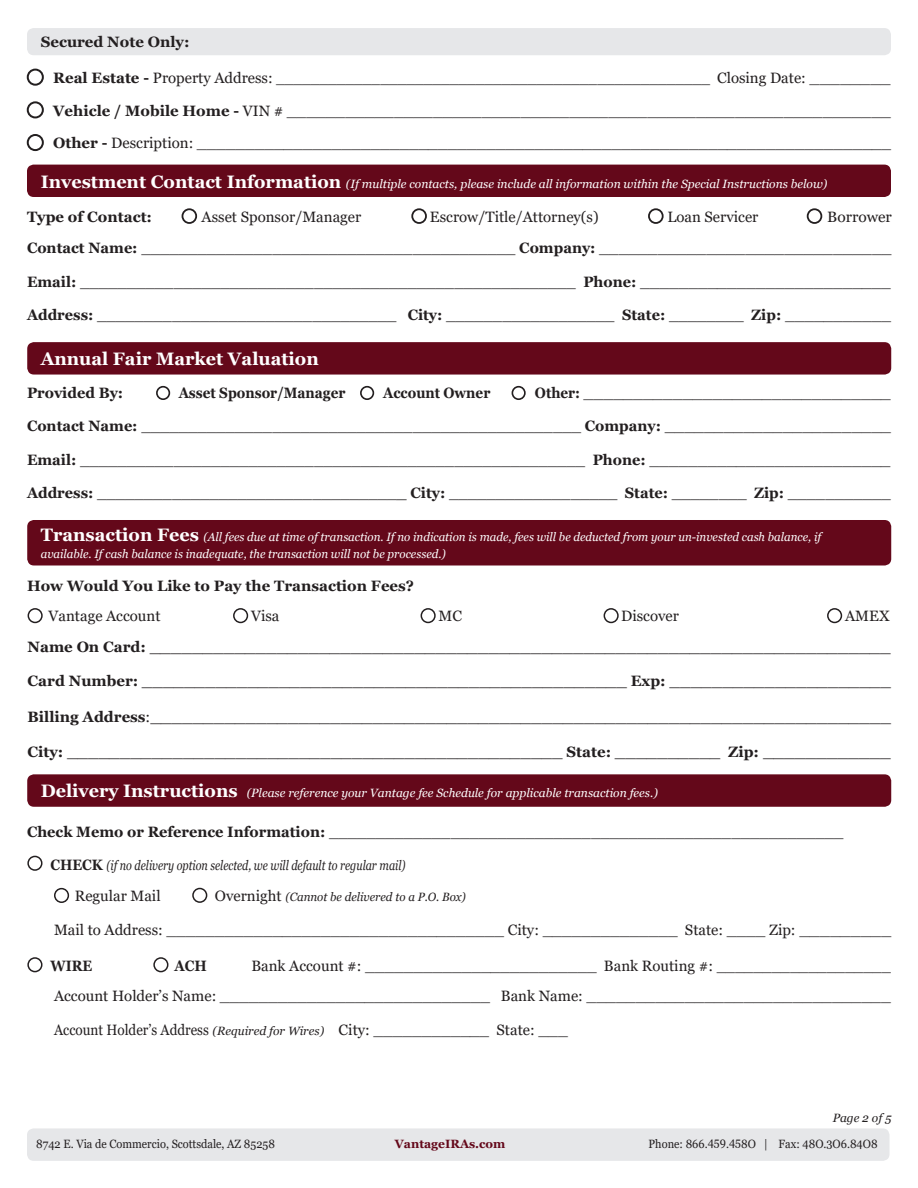
<style>
.page{position:relative;width:918px;height:1188px;background:#fff}
.page>*{position:absolute;margin:0;border:0;box-sizing:border-box;transform-origin:0 0}
.t1{font:700 18px "Georgia";color:#fff}
.t2{font:15px "Georgia";color:#231f20}
.t3{font:700 15px "Georgia";color:#231f20}
.t4{font:15px "Georgia";color:#231f20;scale:.9 1}
.t5{font:700 15px "Georgia";color:#231f20;scale:.9 1}
.t6{font:italic 13.5px "Georgia";color:#231f20;scale:.8 1}
.t7{font:italic 12px "Georgia";color:#fff}
.t8{font:italic 12px/16.5px "Georgia";color:#fff;scale:.96 1}
.t9{font:12px "Georgia";color:#231f20;scale:.92 1}
.t10{font:italic 12px "Georgia";color:#231f20;scale:.96 1}
.t11{font:700 12px "Georgia";color:#64081a}
.t12{font:italic 12px "Georgia";color:#231f20}
.s1{font-weight:700}
.s2{font-weight:700;font-style:normal;font-size:18px}
.s3{font-weight:400}
.s4{font-weight:700;font-style:normal;font-size:15px}
.s5{font-style:normal;font-size:15px}
.s6{font-style:italic;font-size:12px}
</style>
<div class="page">
<div style="left:27px;top:28px;width:864px;height:27px;background:#e6e7e9;border-radius:7px"></div>
<div style="left:27px;top:69px;width:17px;height:17px;border:2px solid #231f20;border-radius:50%"></div>
<div style="left:27px;top:101px;width:17px;height:17px;border:2px solid #231f20;border-radius:50%"></div>
<div style="left:27px;top:134px;width:17px;height:17px;border:2px solid #231f20;border-radius:50%"></div>
<div style="left:27px;top:165px;width:864px;height:32px;background:#64081a;border-radius:7px"></div>
<div style="left:182px;top:208px;width:15px;height:16px;border:2px solid #231f20;border-radius:50%"></div>
<div style="left:411px;top:208px;width:16px;height:16px;border:2px solid #231f20;border-radius:50%"></div>
<div style="left:648px;top:208px;width:16px;height:16px;border:2px solid #231f20;border-radius:50%"></div>
<div style="left:807px;top:208px;width:15px;height:16px;border:2px solid #231f20;border-radius:50%"></div>
<div style="left:27px;top:342px;width:864px;height:33px;background:#64081a;border-radius:7px"></div>
<div style="left:156px;top:386px;width:14px;height:14px;border:2px solid #231f20;border-radius:50%"></div>
<div style="left:360px;top:386px;width:14px;height:14px;border:2px solid #231f20;border-radius:50%"></div>
<div style="left:512px;top:386px;width:14px;height:14px;border:2px solid #231f20;border-radius:50%"></div>
<div style="left:27px;top:520px;width:864px;height:45px;background:#64081a;border-radius:7px"></div>
<div style="left:27px;top:774px;width:864px;height:33px;background:#64081a;border-radius:7px"></div>
<div style="left:27px;top:1128px;width:863px;height:33px;background:#e6e7e9;border-radius:7px"></div>
<div style="left:28px;top:608px;width:15px;height:15px;border:2px solid #231f20;border-radius:50%"></div>
<div style="left:233px;top:608px;width:15px;height:15px;border:2px solid #231f20;border-radius:50%"></div>
<div style="left:421px;top:608px;width:15px;height:15px;border:2px solid #231f20;border-radius:50%"></div>
<div style="left:604px;top:608px;width:15px;height:15px;border:2px solid #231f20;border-radius:50%"></div>
<div style="left:827px;top:608px;width:15px;height:15px;border:2px solid #231f20;border-radius:50%"></div>
<div style="left:27px;top:856px;width:16px;height:15px;border:2px solid #231f20;border-radius:50%"></div>
<div style="left:27px;top:957px;width:16px;height:15px;border:2px solid #231f20;border-radius:50%"></div>
<div style="left:153px;top:957px;width:15px;height:15px;border:2px solid #231f20;border-radius:50%"></div>
<div style="left:54px;top:888px;width:15px;height:15px;border:2px solid #231f20;border-radius:50%"></div>
<div style="left:192px;top:888px;width:15px;height:15px;border:2px solid #231f20;border-radius:50%"></div>
<p class="t3" style="left:41px;top:32px;width:150px">Secured Note Only:</p>
<p class="t2" style="left:53px;top:69px;width:839px"><span class="s1">Real Estate -</span> Property Address: __________________________________________________ Closing Date: ________</p>
<p class="t2" style="left:53px;top:101px;width:839px"><span class="s1">Vehicle / Mobile Home -</span> VIN # ______________________________________________________________</p>
<p class="t2" style="left:53px;top:134px;width:840px"><span class="s1">Other -</span> Description: ________________________________________________________________________</p>
<p class="t7" style="left:41px;top:176px;width:788px"><span class="s2">Investment Contact Information</span> (If multiple contacts, please include all information within the Special Instructions below)</p>
<p class="t3" style="left:27px;top:207px;width:127px">Type of Contact:</p>
<p class="t2" style="left:202px;top:208px;width:161px">Asset Sponsor/Manager</p>
<p class="t2" style="left:430px;top:208px;width:170px">Escrow/Title/Attorney(s)</p>
<p class="t2" style="left:667px;top:208px;width:93px">Loan Servicer</p>
<p class="t2" style="left:827px;top:208px;width:66px">Borrower</p>
<p class="t2" style="left:27px;top:239px;width:866px"><span class="s1">Contact Name:</span> ________________________________________ <span class="s1">Company:</span> ______________________________</p>
<p class="t2" style="left:27px;top:273px;width:865px"><span class="s1">Email:</span> _____________________________________________________ <span class="s1">Phone:</span> __________________________</p>
<p class="t2" style="left:27px;top:306px;width:866px"><span class="s1">Address:</span> ________________________________ <span class="s1">City:</span> __________________ <span class="s1">State:</span> ________ <span class="s1">Zip:</span> ___________</p>
<p class="t1" style="left:41px;top:347px;width:280px">Annual Fair Market Valuation</p>
<p class="t3" style="left:27px;top:383px;width:98px">Provided By:</p>
<p class="t5" style="left:179px;top:383px;width:187px">Asset Sponsor/Manager</p>
<p class="t5" style="left:383px;top:383px;width:121px">Account Owner</p>
<p class="t2" style="left:535px;top:384px;width:357px"><span class="s1">Other:</span> _______________________________</p>
<p class="t2" style="left:27px;top:417px;width:866px"><span class="s1">Contact Name:</span> _______________________________________________ <span class="s1">Company:</span> _______________________</p>
<p class="t2" style="left:27px;top:451px;width:865px"><span class="s1">Email:</span> ______________________________________________________ <span class="s1">Phone:</span> _________________________</p>
<p class="t2" style="left:27px;top:484px;width:865px"><span class="s1">Address:</span> ________________________________<span class="s1">_ City:</span> __________________ <span class="s1">State:</span> ________ <span class="s1">Zip:</span> ___________</p>
<p class="t8" style="left:41px;top:529px;width:815px"><span class="s2">Transaction Fees</span> (All fees due at time of transaction. If no indication is made, fees will be deducted from your un-invested cash balance, if available. If cash balance is inadequate, the transaction will not be processed.)</p>
<p class="t3" style="left:27px;top:576px;width:389px">How Would You Like to Pay the Transaction Fees?</p>
<p class="t2" style="left:49px;top:607px;width:114px">Vantage Account</p>
<p class="t2" style="left:251px;top:607px;width:30px">Visa</p>
<p class="t2" style="left:439px;top:607px;width:25px">MC</p>
<p class="t2" style="left:621px;top:607px;width:59px">Discover</p>
<p class="t2" style="left:845px;top:607px;width:46px">AMEX</p>
<p class="t3" style="left:28px;top:637px;width:865px">Name On Card: ______________________________________________________________________</p>
<p class="t3" style="left:28px;top:671px;width:865px">Card Number: ______________________________________________ Exp: _____________________</p>
<p class="t3" style="left:28px;top:707px;width:865px">Billing Address<span class="s3">:</span>______________________________________________________________________</p>
<p class="t3" style="left:28px;top:742px;width:865px">City: _______________________________________________ State: __________ Zip: ____________</p>
<p class="t7" style="left:41px;top:786px;width:619px"><span class="s2">Delivery Instructions</span> (Please reference your Vantage fee Schedule for applicable transaction fees.)</p>
<p class="t2" style="left:27px;top:823px;width:818px"><span class="s1">Check Memo or Reference Information:</span> _______________________________________________________</p>
<p class="t6" style="left:51px;top:856px;width:445px"><span class="s4">CHECK</span> (if no delivery option selected, we will default to regular mail)</p>
<p class="t2" style="left:75px;top:887px;width:87px">Regular Mail</p>
<p class="t10" style="left:215px;top:890px;width:263px"><span class="s5">Overnight</span> (Cannot be delivered to a P.O. Box)</p>
<p class="t2" style="left:54px;top:920px;width:839px">Mail to Address: ___________________________________ City: ______________ State: ____ Zip: _________</p>
<p class="t5" style="left:51px;top:956px;width:48px">WIRE</p>
<p class="t5" style="left:175px;top:956px;width:37px">ACH</p>
<p class="t2" style="left:251px;top:957px;width:641px">Bank Account #: ________________________ Bank Routing #: ___________________</p>
<p class="t2" style="left:54px;top:986px;width:838px">Account Holder’s Name: ____________________________ Bank Name: _______________________________</p>
<p class="t4" style="left:54px;top:1021px;width:572px">Account Holder’s Address <span class="s6">(Required for Wires)</span> City: ____________ State: ___</p>
<p class="t12" style="left:833px;top:1110px;width:60px">Page 2 of 5</p>
<p class="t9" style="left:36px;top:1137px;width:261px">8742 E. Via de Commercio, Scottsdale, AZ 85258</p>
<p class="t11" style="left:395px;top:1136px;width:112px">VantageIRAs.com</p>
<p class="t9" style="left:649px;top:1137px;width:251px">Phone: 866.459.458O | Fax: 48O.3O6.84O8</p>
</div>
